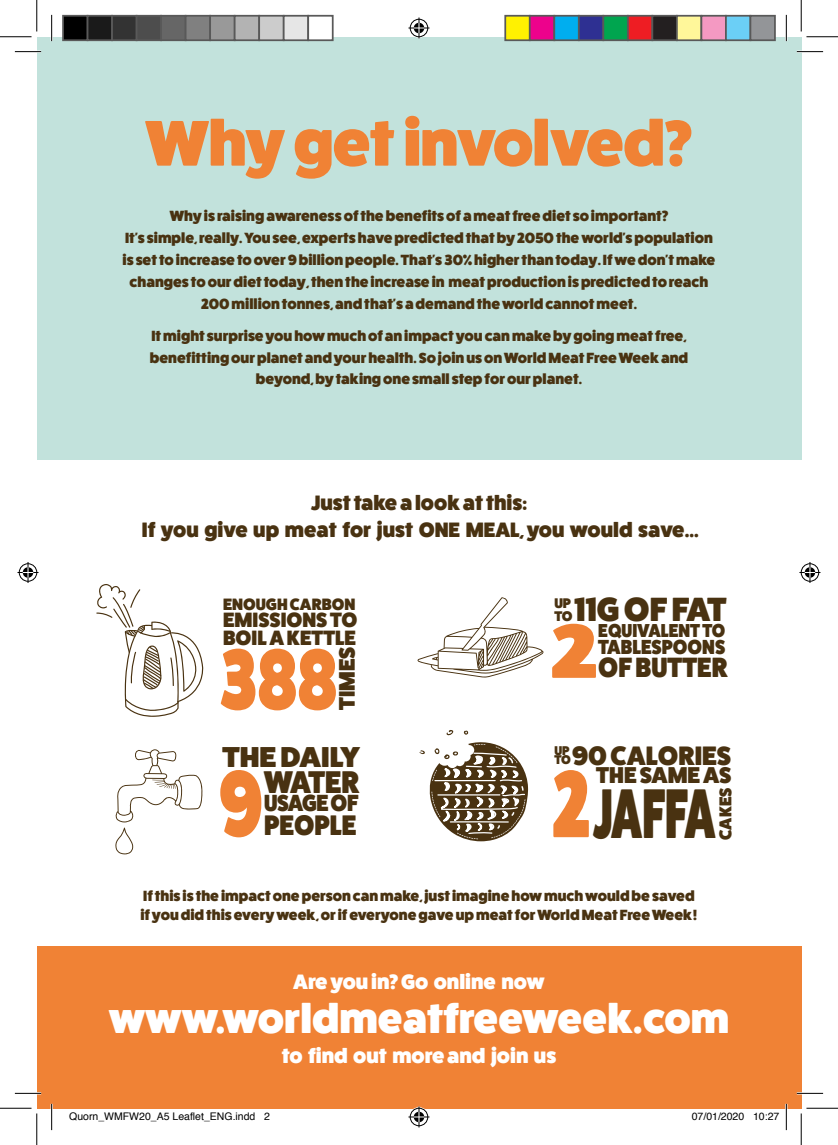
<style>
.page{position:relative;width:838px;height:1145px;background:#fff}
.page>*{position:absolute;margin:0;border:0;box-sizing:border-box;transform-origin:0 0}
.t1{font:95.2px "Fat Frank";color:#f08235;scale:.77 1}
.t2{font:93.62px "Fat Frank";color:#f08235;scale:.78 1}
.t3{font:85.92px "Fat Frank";color:#f08235;scale:.78 1}
.t4{font:76.83px "Fat Frank";color:#f08235;scale:1.18 1}
.t5{font:70.7px "Fat Frank";letter-spacing:-.015em;color:#493211;scale:.62 1}
.t6{font:64.75px "Fat Frank";letter-spacing:-.02em;color:#f08235}
.t7{font:42px "Fat Frank";color:#fff}
.t8{font:33.77px "Fat Frank";color:#493211}
.t9{font:31.68px "Fat Frank";letter-spacing:-.045em;color:#493211;scale:.94 1}
.t10{font:29.05px "Fat Frank";color:#493211;scale:1.06 1}
.t11{font:28.53px "Fat Frank";color:#493211;scale:.94 1}
.t12{font:28.18px "Fat Frank";color:#493211;scale:.94 1}
.t13{font:26.95px "Fat Frank";color:#493211}
.t14{font:23.62px "Fat Frank";letter-spacing:-.02em;color:#493211;scale:.94 1}
.t15{font:23.1px "Fat Frank";color:#493211}
.t16{font:22.75px "Fat Frank";color:#493211}
.t17{font:21px/26.2px "Fat Frank";color:#493211;text-align:center}
.t18{font:21px "Fat Frank";color:#fff}
.t19{font:20.82px "Fat Frank";color:#493211}
.t20{font:20.47px "Fat Frank";color:#493211;scale:.94 1}
.t21{font:18.9px "Fat Frank";color:#493211;scale:.94 1}
.t22{font:17.32px "Fat Frank";color:#493211}
.t23{font:16.62px "Fat Frank";color:#493211}
.t24{font:14.88px/21.9px "Fat Frank";color:#493211;text-align:center}
.t25{font:14.17px "Fat Frank";color:#493211}
.t26{font:12.78px "Fat Frank";color:#493211}
.t27{font:10.5px "Helvetica";color:#000}
</style>
<div class="page">
<div style="left:37px;top:37px;width:764px;height:423px;background:#c2e2dc"></div>
<div style="left:37px;top:946px;width:764px;height:162px;background:#f08235"></div>
<svg style="left:96px;top:584px;width:108px;height:133px"></svg>
<svg style="left:115px;top:749px;width:88px;height:106px"></svg>
<svg style="left:417px;top:597px;width:127px;height:81px"></svg>
<svg style="left:419px;top:730px;width:110px;height:112px"></svg>
<hr style="left:15px;top:51px;width:26px;height:2px;background:#fff">
<hr style="left:796px;top:51px;width:27px;height:2px;background:#fff">
<hr style="left:15px;top:1092px;width:26px;height:2px;background:#fff">
<hr style="left:796px;top:1092px;width:27px;height:2px;background:#fff">
<hr style="left:51px;top:15px;width:2px;height:26px;background:#fff">
<hr style="left:51px;top:1104px;width:2px;height:26px;background:#fff">
<hr style="left:785px;top:15px;width:2px;height:26px;background:#fff">
<hr style="left:785px;top:1104px;width:2px;height:26px;background:#fff">
<svg style="left:15px;top:51px;width:26px;height:1px"></svg>
<svg style="left:796px;top:51px;width:27px;height:1px"></svg>
<svg style="left:15px;top:1093px;width:26px;height:1px"></svg>
<svg style="left:796px;top:1093px;width:27px;height:1px"></svg>
<svg style="left:51px;top:15px;width:1px;height:26px"></svg>
<svg style="left:51px;top:1104px;width:1px;height:26px"></svg>
<svg style="left:786px;top:15px;width:1px;height:26px"></svg>
<svg style="left:786px;top:1104px;width:1px;height:26px"></svg>
<hr style="left:0;top:36px;width:32px;height:1px;background:#000">
<hr style="left:806px;top:36px;width:31px;height:1px;background:#000">
<hr style="left:0;top:1108px;width:32px;height:1px;background:#000">
<hr style="left:806px;top:1108px;width:31px;height:1px;background:#000">
<hr style="left:36px;top:0;width:1px;height:31px;background:#000">
<hr style="left:36px;top:1113px;width:1px;height:32px;background:#000">
<hr style="left:800px;top:0;width:1px;height:31px;background:#000">
<hr style="left:800px;top:1113px;width:1px;height:32px;background:#000">
<svg style="left:408px;top:18px;width:21px;height:21px"></svg>
<svg style="left:408px;top:1106px;width:21px;height:21px"></svg>
<svg style="left:18px;top:562px;width:21px;height:21px"></svg>
<svg style="left:799px;top:562px;width:21px;height:21px"></svg>
<div style="left:63px;top:16px;width:25px;height:24px;background:#000"></div>
<div style="left:62px;top:15px;width:26px;height:26px;border:2px solid #595959"></div>
<div style="left:88px;top:16px;width:24px;height:24px;background:#1a1a1a"></div>
<div style="left:87px;top:15px;width:26px;height:26px;border:2px solid #595959"></div>
<div style="left:112px;top:16px;width:25px;height:24px;background:#333"></div>
<div style="left:111px;top:15px;width:26px;height:26px;border:2px solid #595959"></div>
<div style="left:137px;top:16px;width:24px;height:24px;background:#4d4d4d"></div>
<div style="left:136px;top:15px;width:26px;height:26px;border:2px solid #595959"></div>
<div style="left:161px;top:16px;width:25px;height:24px;background:#666"></div>
<div style="left:160px;top:15px;width:26px;height:26px;border:2px solid #595959"></div>
<div style="left:186px;top:16px;width:24px;height:24px;background:#808080"></div>
<div style="left:185px;top:15px;width:26px;height:26px;border:2px solid #595959"></div>
<div style="left:210px;top:16px;width:25px;height:24px;background:#999"></div>
<div style="left:209px;top:15px;width:26px;height:26px;border:2px solid #595959"></div>
<div style="left:235px;top:16px;width:24px;height:24px;background:#b3b3b3"></div>
<div style="left:234px;top:15px;width:26px;height:26px;border:2px solid #595959"></div>
<div style="left:259px;top:16px;width:25px;height:24px;background:#ccc"></div>
<div style="left:258px;top:15px;width:26px;height:26px;border:2px solid #595959"></div>
<div style="left:284px;top:16px;width:24px;height:24px;background:#e6e6e6"></div>
<div style="left:283px;top:15px;width:26px;height:26px;border:2px solid #595959"></div>
<div style="left:308px;top:16px;width:25px;height:24px;background:#fff"></div>
<div style="left:307px;top:15px;width:26px;height:26px;border:2px solid #595959"></div>
<div style="left:505px;top:16px;width:24px;height:24px;background:#fff101"></div>
<div style="left:504px;top:15px;width:26px;height:26px;border:2px solid #595959"></div>
<div style="left:529px;top:16px;width:25px;height:24px;background:#ed028c"></div>
<div style="left:529px;top:15px;width:26px;height:26px;border:2px solid #595959"></div>
<div style="left:554px;top:16px;width:24px;height:24px;background:#00aeef"></div>
<div style="left:553px;top:15px;width:26px;height:26px;border:2px solid #595959"></div>
<div style="left:578px;top:16px;width:25px;height:24px;background:#2e3092"></div>
<div style="left:578px;top:15px;width:26px;height:26px;border:2px solid #595959"></div>
<div style="left:603px;top:16px;width:24px;height:24px;background:#00a54f"></div>
<div style="left:602px;top:15px;width:26px;height:26px;border:2px solid #595959"></div>
<div style="left:627px;top:16px;width:25px;height:24px;background:#ee1d23"></div>
<div style="left:627px;top:15px;width:26px;height:26px;border:2px solid #595959"></div>
<div style="left:652px;top:16px;width:24px;height:24px;background:#231f20"></div>
<div style="left:651px;top:15px;width:26px;height:26px;border:2px solid #595959"></div>
<div style="left:676px;top:16px;width:25px;height:24px;background:#fff79a"></div>
<div style="left:676px;top:15px;width:26px;height:26px;border:2px solid #595959"></div>
<div style="left:701px;top:16px;width:24px;height:24px;background:#f499c2"></div>
<div style="left:700px;top:15px;width:26px;height:26px;border:2px solid #595959"></div>
<div style="left:725px;top:16px;width:25px;height:24px;background:#6bcff6"></div>
<div style="left:725px;top:15px;width:26px;height:26px;border:2px solid #595959"></div>
<div style="left:750px;top:16px;width:24px;height:24px;background:#939598"></div>
<div style="left:749px;top:15px;width:26px;height:26px;border:2px solid #595959"></div>
<p class="t6" style="left:146px;top:104px;width:548px">Why get involved?</p>
<p class="t24" style="left:123px;top:205px;width:594px">Why is raising awareness of the benefits of a meat free diet so important?<br>It's simple, really. You see, experts have predicted that by 2050 the world's population is set to increase to over 9 billion people. That's 30% higher than today. If we don't make changes to our diet today, then the increase in meat production is predicted to reach 200 million tonnes, and that's a demand the world cannot meet.</p>
<p class="t24" style="left:150px;top:324px;width:540px">It might surprise you how much of an impact you can make by going meat free, benefitting our planet and your health. So join us on World Meat Free Week and beyond, by taking one small step for our planet.</p>
<p class="t17" style="left:142px;top:490px;width:558px">Just take a look at this:<br>If you give up meat for just ONE MEAL, you would save...</p>
<p class="t8" style="left:574px;top:589px;width:153px">11G OF FAT</p>
<p class="t23" style="left:223px;top:594px;width:134px">ENOUGH CARBON</p>
<p class="t19" style="left:223px;top:608px;width:136px">EMISSIONS TO</p>
<p class="t19" style="left:223px;top:625px;width:135px">BOIL A KETTLE</p>
<p class="t21" style="left:598px;top:619px;width:137px">EQUIVALENT TO</p>
<p class="t25" style="left:554px;top:595px;width:18px">UP</p>
<p class="t25" style="left:554px;top:607px;width:20px">TO</p>
<p class="t4" style="left:550px;top:605px;width:41px">2</p>
<p class="t20" style="left:598px;top:635px;width:137px">TABLESPOONS</p>
<p class="t12" style="left:598px;top:650px;width:139px">OF BUTTER</p>
<p class="t16" style="left:333px;top:710px;width:65px;rotate:-90deg">TIMES</p>
<p class="t3" style="left:218px;top:628px;width:153px">388</p>
<p class="t13" style="left:571px;top:739px;width:161px">90 CALORIES</p>
<p class="t15" style="left:596px;top:761px;width:137px">THE SAME AS</p>
<p class="t5" style="left:592px;top:771px;width:200px">JAFFA</p>
<p class="t26" style="left:554px;top:743px;width:17px">UP</p>
<p class="t26" style="left:554px;top:752px;width:18px">TO</p>
<p class="t10" style="left:222px;top:739px;width:131px">THE DAILY</p>
<p class="t2" style="left:218px;top:747px;width:58px">9</p>
<p class="t1" style="left:552px;top:747px;width:51px">2</p>
<p class="t9" style="left:264px;top:763px;width:103px">WATER</p>
<p class="t14" style="left:264px;top:789px;width:102px">USAGE OF</p>
<p class="t11" style="left:264px;top:808px;width:100px">PEOPLE</p>
<p class="t22" style="left:714px;top:840px;width:54px;rotate:-90deg">CAKES</p>
<p class="t24" style="left:140px;top:886px;width:558px;line-height:19.2px;text-align:left">If this is the impact one person can make, just imagine how much would be saved if you did this every week, or if everyone gave up meat for World Meat Free Week!</p>
<p class="t18" style="left:293px;top:969px;width:253px">Are you in? Go online now</p>
<p class="t7" style="left:109px;top:993px;width:621px">www.worldmeatfreeweek.com</p>
<p class="t18" style="left:282px;top:1043px;width:276px">to find out more and join us</p>
<p class="t27" style="left:69px;top:1108px;width:202px">Quorn_WMFW20_A5 Leaflet_ENG.indd 2</p>
<p class="t27" style="left:691px;top:1108px;width:89px">07/01/2020 10:27</p>
</div>
